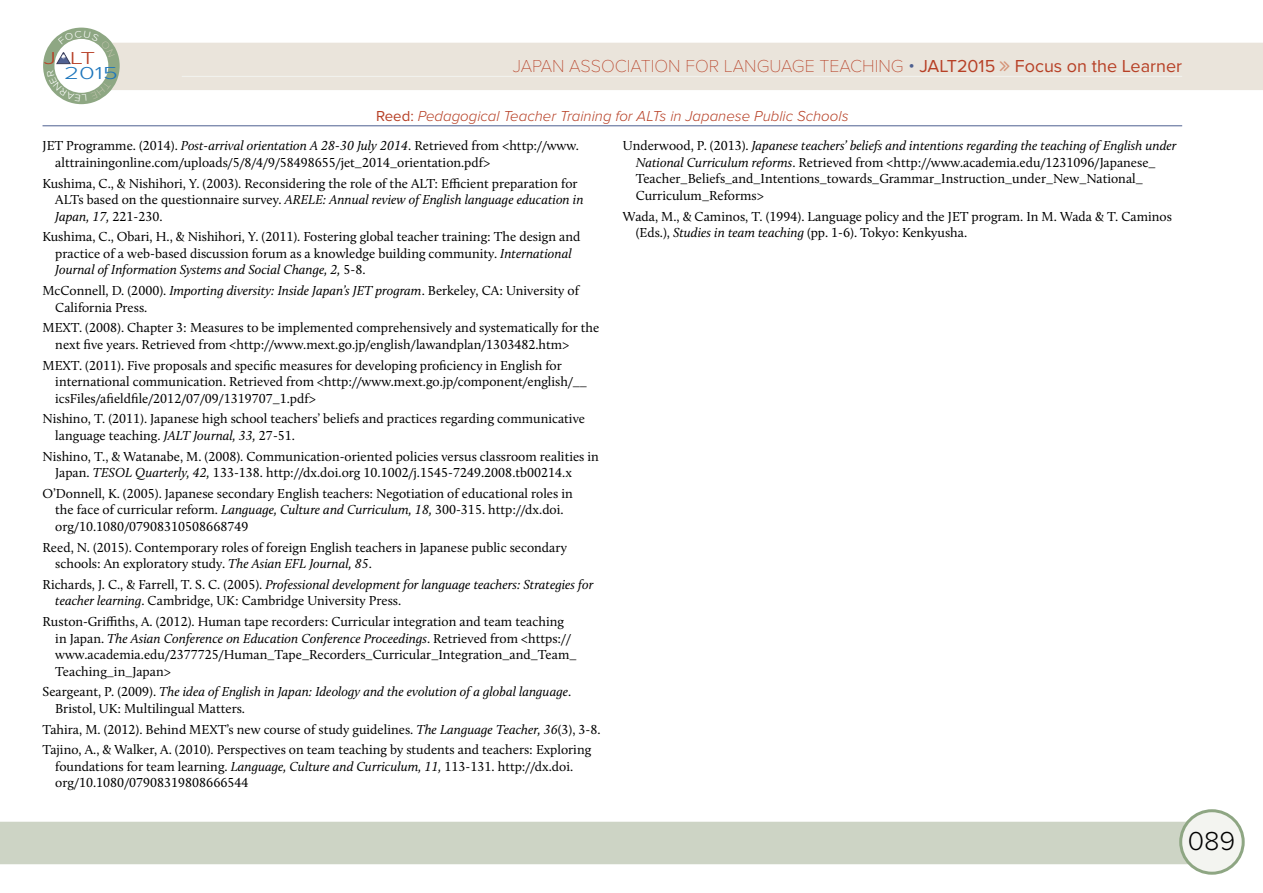
<style>
.page{position:relative;width:1263px;height:893px;background:#fff}
.page>*{position:absolute;margin:0;border:0;box-sizing:border-box;transform-origin:0 0}
.t1{font:300 27px "Proxima Nova";color:#000}
.t2{font:100 18px "Proxima Nova T";color:#b74026}
.t3{font:300 18px "Proxima Nova";color:#1c75bc;scale:1.45 1}
.t4{font:300 18px "Proxima Nova";color:#b73f26;scale:1.46 1}
.t5{font:italic 300 15px "Proxima Nova";color:#b74026}
.t6{font:13.5px/16.5px "Calluna";color:#000}
.t7{font:italic 13.5px/16.5px "Calluna";color:#000}
.s1{font-family:"Proxima Nova";font-weight:300;color:#4e6090}
.s2{font-family:"Proxima Nova";font-weight:400}
.s3{font-weight:400;font-style:normal}
.s4{font-style:italic}
.s5{font-style:normal}
</style>
<div class="page">
<div style="left:0;top:822px;width:1190px;height:42px;background:#cdd4c5"></div>
<div style="left:1181px;top:811px;width:62px;height:62px;background:#f3f4f0;border-radius:50%"></div>
<div style="left:1179px;top:809px;width:66px;height:66px;border:3px solid #8ea683;border-radius:50%"></div>
<div style="left:120px;top:43px;width:1143px;height:47px;background:#eae4db"></div>
<hr style="left:182px;top:76px;width:1000px;height:1px;background:#f3f4f0">
<hr style="left:43px;top:126px;width:1139px;height:1px;background:#4e6090">
<svg style="left:1000px;top:61px;width:10px;height:10px"></svg>
<svg style="left:43px;top:28px;width:77px;height:76px"></svg>
<h2 class="t4" style="left:44px;top:48px;width:37px">J LT</h2>
<h2 class="t3" style="left:64px;top:63px;width:39px">2015</h2>
<h2 class="t2" style="left:513px;top:55px;width:671px">JAPAN ASSOCIATION FOR LANGUAGE TEACHING <span class="s1">•</span> <span class="s2">JALT2015 Focus on the Learner</span></h2>
<p class="t5" style="left:376px;top:108px;width:474px"><span class="s3">Reed:</span> Pedagogical Teacher Training for ALTs in Japanese Public Schools</p>
<p class="t6" style="left:55px;top:138px;width:525px;text-indent:-13px">JET Programme. (2014). <span class="s4">Post-arrival orientation A 28-30 July 2014</span>. Retrieved from &lt;http://www. alttrainingonline.com/uploads/5/8/4/9/58498655/jet_2014_orientation.pdf&gt;</p>
<p class="t6" style="left:55px;top:175px;width:530px;text-indent:-13px">Kushima, C., &amp; Nishihori, Y. (2003). Reconsidering the role of the ALT: Efficient preparation for<br>ALTs based on the questionnaire survey. <span class="s4">ARELE: Annual review of English language education in<br>Japan, 17,</span> 221-230.</p>
<p class="t6" style="left:55px;top:229px;width:527px;text-indent:-13px">Kushima, C., Obari, H., &amp; Nishihori, Y. (2011). Fostering global teacher training: The design and practice of a web-based discussion forum as a knowledge building community. <span class="s4">International<br>Journal of Information Systems and Social Change, 2,</span> 5-8.</p>
<p class="t6" style="left:55px;top:282px;width:525px;text-indent:-13px">McConnell, D. (2000). <span class="s4">Importing diversity: Inside Japan’s JET program</span>. Berkeley, CA: University of<br>California Press.</p>
<p class="t6" style="left:55px;top:320px;width:545px;text-indent:-13px">MEXT. (2008). Chapter 3: Measures to be implemented comprehensively and systematically for the next five years. Retrieved from &lt;http://www.mext.go.jp/english/lawandplan/1303482.htm&gt;</p>
<p class="t6" style="left:55px;top:357px;width:533px;text-indent:-13px">MEXT. (2011). Five proposals and specific measures for developing proficiency in English for international communication. Retrieved from &lt;http://www.mext.go.jp/component/english/__ icsFiles/afieldfile/2012/07/09/1319707_1.pdf&gt;</p>
<p class="t6" style="left:55px;top:411px;width:531px;text-indent:-13px">Nishino, T. (2011). Japanese high school teachers’ beliefs and practices regarding communicative language teaching. <span class="s4">JALT Journal, 33,</span> 27-51.</p>
<p class="t6" style="left:55px;top:448px;width:545px;text-indent:-13px">Nishino, T., &amp; Watanabe, M. (2008). Communication-oriented policies versus classroom realities in<br>Japan. <span class="s4">TESOL Quarterly, 42,</span> 133-138. http://dx.doi.org 10.1002/j.1545-7249.2008.tb00214.x</p>
<p class="t6" style="left:55px;top:485px;width:519px;text-indent:-13px">O’Donnell, K. (2005). Japanese secondary English teachers: Negotiation of educational roles in the face of curricular reform. <span class="s4">Language, Culture and Curriculum, 18,</span> 300-315. http://dx.doi. org/10.1080/07908310508668749</p>
<p class="t6" style="left:55px;top:539px;width:513px;text-indent:-13px">Reed, N. (2015). Contemporary roles of foreign English teachers in Japanese public secondary schools: An exploratory study. <span class="s4">The Asian EFL Journal, 85</span>.</p>
<p class="t6" style="left:55px;top:576px;width:539px;text-indent:-13px">Richards, J. C., &amp; Farrell, T. S. C. (2005). <span class="s4">Professional development for language teachers: Strategies for teacher learning</span>. Cambridge, UK: Cambridge University Press.</p>
<p class="t6" style="left:55px;top:613px;width:523px;text-indent:-13px">Ruston-Griffiths, A. (2012). Human tape recorders: Curricular integration and team teaching in Japan. <span class="s4">The Asian Conference on Education Conference Proceedings</span>. Retrieved from &lt;https:// www.academia.edu/2377725/Human_Tape_Recorders_Curricular_Integration_and_Team_ Teaching_in_Japan&gt;</p>
<p class="t7" style="left:55px;top:683px;width:517px;text-indent:-13px"><span class="s5">Seargeant, P. (2009).</span> The idea of English in Japan: Ideology and the evolution of a global language<span class="s5">.<br>Bristol, UK: Multilingual Matters.</span></p>
<p class="t6" style="left:43px;top:719px;width:560px;line-height:20.7px">Tahira, M. (2012). Behind MEXT’s new course of study guidelines. <span class="s4">The Language Teacher, 36</span>(3), 3-8.<br>Tajino, A., &amp; Walker, A. (2010). Perspectives on team teaching by students and teachers: Exploring</p>
<p class="t6" style="left:55px;top:758px;width:519px">foundations for team learning. <span class="s4">Language, Culture and Curriculum, 11,</span> 113-131. http://dx.doi. org/10.1080/07908319808666544</p>
<p class="t6" style="left:636px;top:137px;width:542px;text-indent:-13px">Underwood, P. (2013). <span class="s4">Japanese teachers’ beliefs and intentions regarding the teaching of English under National Curriculum reforms</span>. Retrieved from &lt;http://www.academia.edu/1231096/Japanese_ Teacher_Beliefs_and_Intentions_towards_Grammar_Instruction_under_New_National_ Curriculum_Reforms&gt;</p>
<p class="t6" style="left:636px;top:208px;width:538px;text-indent:-13px">Wada, M., &amp; Caminos, T. (1994). Language policy and the JET program. In M. Wada &amp; T. Caminos (Eds.), <span class="s4">Studies in team teaching</span> (pp. 1-6). Tokyo: Kenkyusha.</p>
<h1 class="t1" style="left:1188px;top:825px;width:49px">089</h1>
</div>
